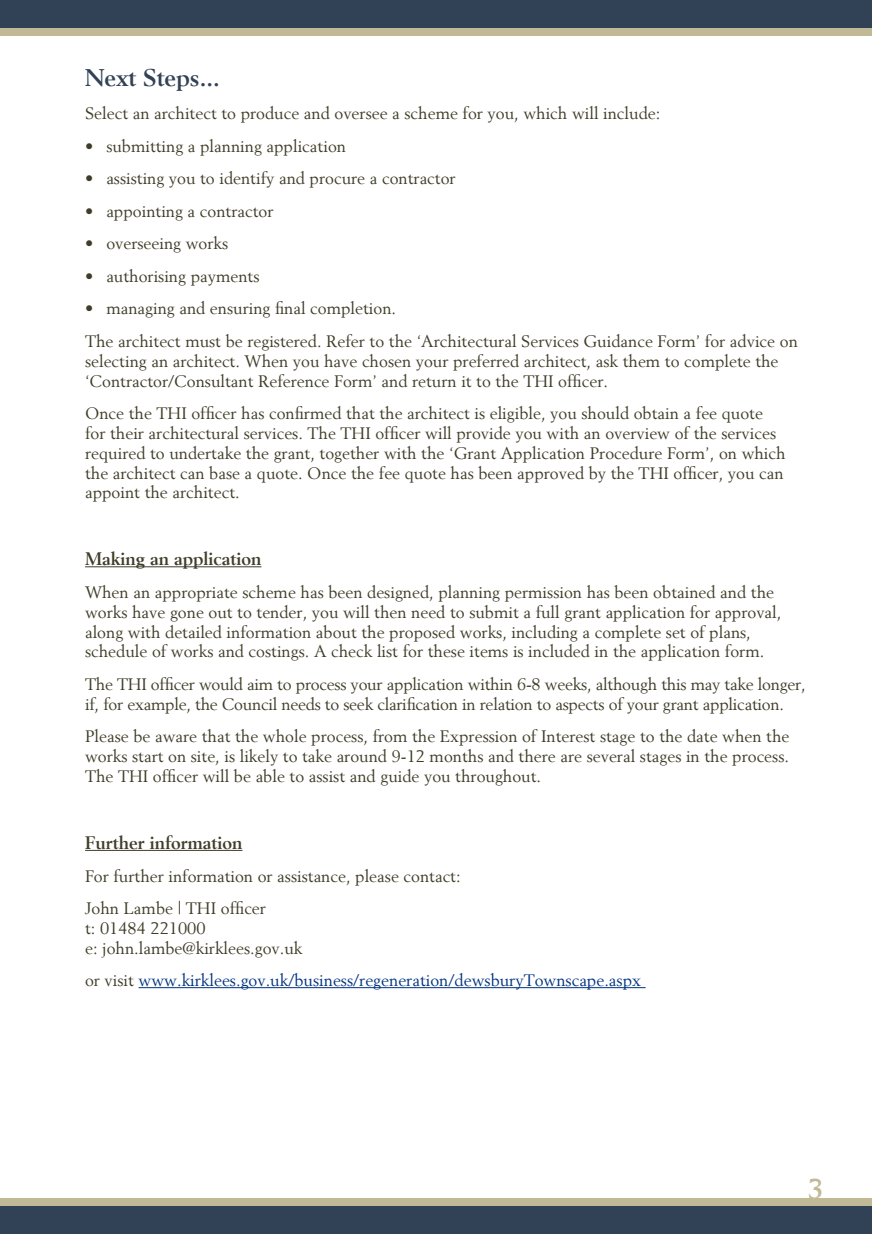
<style>
.page{position:relative;width:872px;height:1234px;background:#fff}
.page>*{position:absolute;margin:0;border:0;box-sizing:border-box;transform-origin:0 0}
.t1{font:700 27px "Berling";color:#c1b996}
.t2{font:700 24px "Berling";color:#314256}
.t3{font:700 18px "Berling";color:#3f3c27}
.t4{font:16.5px/19.8px "Berling";color:#3f3c27}
.t5{font:16.5px "Berling";color:#003480}
.s1{color:#3f3c27}
</style>
<div class="page">
<div style="left:0;top:0;width:872px;height:36px;background:#c1b996"></div>
<div style="left:0;top:1197px;width:872px;height:36px;background:#c1b996"></div>
<div style="left:0;top:0;width:872px;height:28px;background:#314256"></div>
<div style="left:0;top:1205px;width:872px;height:28px;background:#314256"></div>
<hr style="left:85px;top:566px;width:176px;height:1px;background:#3f3c27">
<hr style="left:85px;top:849px;width:157px;height:1px;background:#3f3c27">
<hr style="left:139px;top:987px;width:506px;height:1px;background:#003480">
<h2 class="t2" style="left:85px;top:64px;width:136px">Next Steps...</h2>
<p class="t4" style="left:85px;top:103px;width:577px">Select an architect to produce and oversee a scheme for you, which will include:</p>
<p class="t4" style="left:85px;top:136px;width:262px">• submitting a planning application</p>
<p class="t4" style="left:85px;top:168px;width:372px">• assisting you to identify and procure a contractor</p>
<p class="t4" style="left:85px;top:201px;width:190px">• appointing a contractor</p>
<p class="t4" style="left:85px;top:233px;width:145px">• overseeing works</p>
<p class="t4" style="left:85px;top:266px;width:176px">• authorising payments</p>
<p class="t4" style="left:85px;top:292px;width:714px;line-height:32.5px">• managing and ensuring final completion.<br>The architect must be registered. Refer to the ‘Architectural Services Guidance Form’ for advice on</p>
<p class="t4" style="left:85px;top:351px;width:695px">selecting an architect. When you have chosen your preferred architect, ask them to complete the ‘Contractor/Consultant Reference Form’ and return it to the THI officer.</p>
<p class="t4" style="left:85px;top:403px;width:702px">Once the THI officer has confirmed that the architect is eligible, you should obtain a fee quote for their architectural services. The THI officer will provide you with an overview of the services required to undertake the grant, together with the ‘Grant Application Procedure Form’, on which the architect can base a quote. Once the fee quote has been approved by the THI officer, you can appoint the architect.</p>
<p class="t3" style="left:85px;top:548px;width:178px">Making an application</p>
<p class="t4" style="left:85px;top:582px;width:698px">When an appropriate scheme has been designed, planning permission has been obtained and the works have gone out to tender, you will then need to submit a full grant application for approval, along with detailed information about the proposed works, including a complete set of plans, schedule of works and costings. A check list for these items is included in the application form.</p>
<p class="t4" style="left:85px;top:674px;width:722px">The THI officer would aim to process your application within 6-8 weeks, although this may take longer, if, for example, the Council needs to seek clarification in relation to aspects of your grant application.</p>
<p class="t4" style="left:85px;top:726px;width:706px;text-align:justify">Please be aware that the whole process, from the Expression of Interest stage to the date when the works start on site, is likely to take around 9-12 months and there are several stages in the process.<br>The THI officer will be able to assist and guide you throughout.</p>
<p class="t3" style="left:85px;top:832px;width:159px">Further information</p>
<p class="t4" style="left:85px;top:859px;width:377px;line-height:32.5px">For further information or assistance, please contact:<br>John Lambe | THI officer</p>
<p class="t4" style="left:85px;top:917px;width:219px">t: 01484 221000<br>e: john.lambe@kirklees.gov.uk</p>
<p class="t5" style="left:85px;top:970px;width:557px"><span class="s1">or visit</span> www.kirklees.gov.uk/business/regeneration/dewsburyTownscape.aspx</p>
<h1 class="t1" style="left:808px;top:1172px;width:17px">3</h1>
</div>
